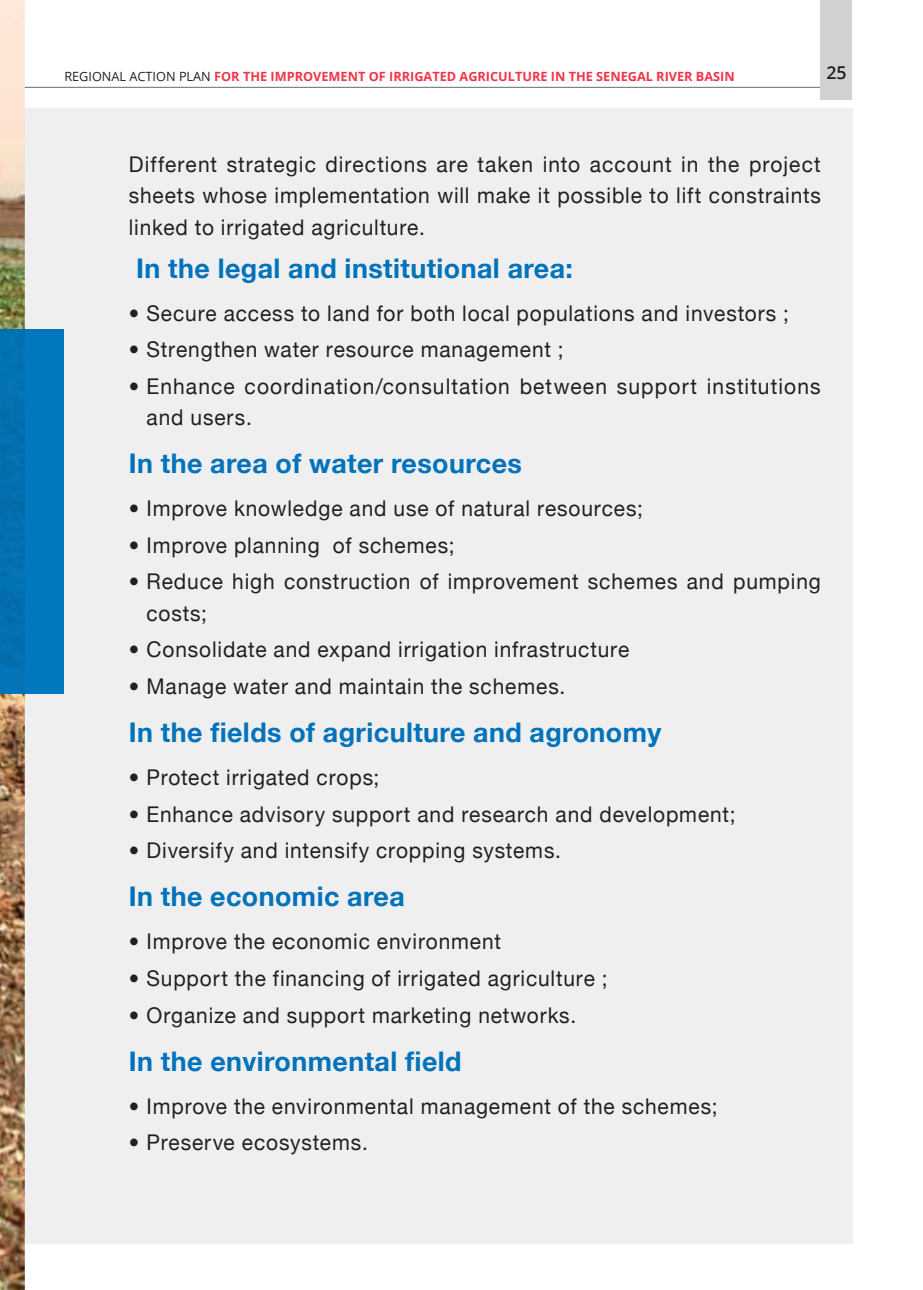
<style>
.page{position:relative;width:923px;height:1290px;background:#fff}
.page>*{position:absolute;margin:0;border:0;box-sizing:border-box;transform-origin:0 0}
.t1{font:700 27.12px "Helvetica Neue";letter-spacing:.015em;color:#0072bc}
.t2{font:21.7px/31.2px "Helvetica Neue";letter-spacing:.04em;color:#231f20}
.t3{font:600 17.68px "Open Sans";color:#231f20}
.t4{font:700 12.78px "Open Sans";color:#ee3648}
.s1{font-weight:400;color:#231f20}
</style>
<div class="page">
<hr style="left:25px;top:87px;width:801px;height:1px;background:#717275">
<div style="left:821px;top:0;width:31px;height:100px;background:#d2d1d2"></div>
<div style="left:0;top:108px;width:852px;height:1136px;background:#eeefee"></div>
<img style="left:0;top:0;width:25px;height:1290px">
<div style="left:25px;top:329px;width:38px;height:365px;background:#0077be"></div>
<div style="left:0;top:329px;width:25px;height:365px;background:#0370b0"></div>
<p class="t4" style="left:64px;top:67px;width:672px"><span class="s1">REGIONAL ACTION PLAN</span> FOR THE IMPROVEMENT OF IRRIGATED AGRICULTURE IN THE SENEGAL RIVER BASIN</p>
<p class="t3" style="left:826px;top:60px;width:22px">25</p>
<p class="t2" style="left:129px;top:149px;width:693px;text-align:justify">Different strategic directions are taken into account in the project sheets whose implementation will make it possible to lift constraints linked to irrigated agriculture.</p>
<p class="t1" style="left:136px;top:251px;width:438px">In the legal and institutional area:</p>
<p class="t2" style="left:129px;top:297px;width:661px">• Secure access to land for both local populations and investors ;</p>
<p class="t2" style="left:129px;top:334px;width:436px">• Strengthen water resource management ;</p>
<p class="t2" style="left:146px;top:370px;width:676px;text-indent:-18px">• Enhance coordination/consultation between support institutions and users.</p>
<p class="t1" style="left:129px;top:447px;width:394px">In the area of water resources</p>
<p class="t2" style="left:129px;top:493px;width:515px">• Improve knowledge and use of natural resources;</p>
<p class="t2" style="left:129px;top:529px;width:327px">• Improve planning of schemes;</p>
<p class="t2" style="left:146px;top:566px;width:676px;text-indent:-18px">• Reduce high construction of improvement schemes and pumping costs;</p>
<p class="t2" style="left:129px;top:633px;width:502px">• Consolidate and expand irrigation infrastructure</p>
<p class="t2" style="left:129px;top:670px;width:438px">• Manage water and maintain the schemes.</p>
<p class="t1" style="left:129px;top:715px;width:534px">In the fields of agriculture and agronomy</p>
<p class="t2" style="left:129px;top:761px;width:252px">• Protect irrigated crops;</p>
<p class="t2" style="left:129px;top:798px;width:608px">• Enhance advisory support and research and development;</p>
<p class="t2" style="left:129px;top:834px;width:434px">• Diversify and intensify cropping systems.</p>
<p class="t1" style="left:129px;top:880px;width:277px">In the economic area</p>
<p class="t2" style="left:129px;top:926px;width:374px">• Improve the economic environment</p>
<p class="t2" style="left:129px;top:962px;width:480px">• Support the financing of irrigated agriculture ;</p>
<p class="t2" style="left:129px;top:999px;width:449px">• Organize and support marketing networks.</p>
<p class="t1" style="left:129px;top:1044px;width:334px">In the environmental field</p>
<p class="t2" style="left:129px;top:1090px;width:590px">• Improve the environmental management of the schemes;</p>
<p class="t2" style="left:129px;top:1127px;width:240px">• Preserve ecosystems.</p>
</div>
